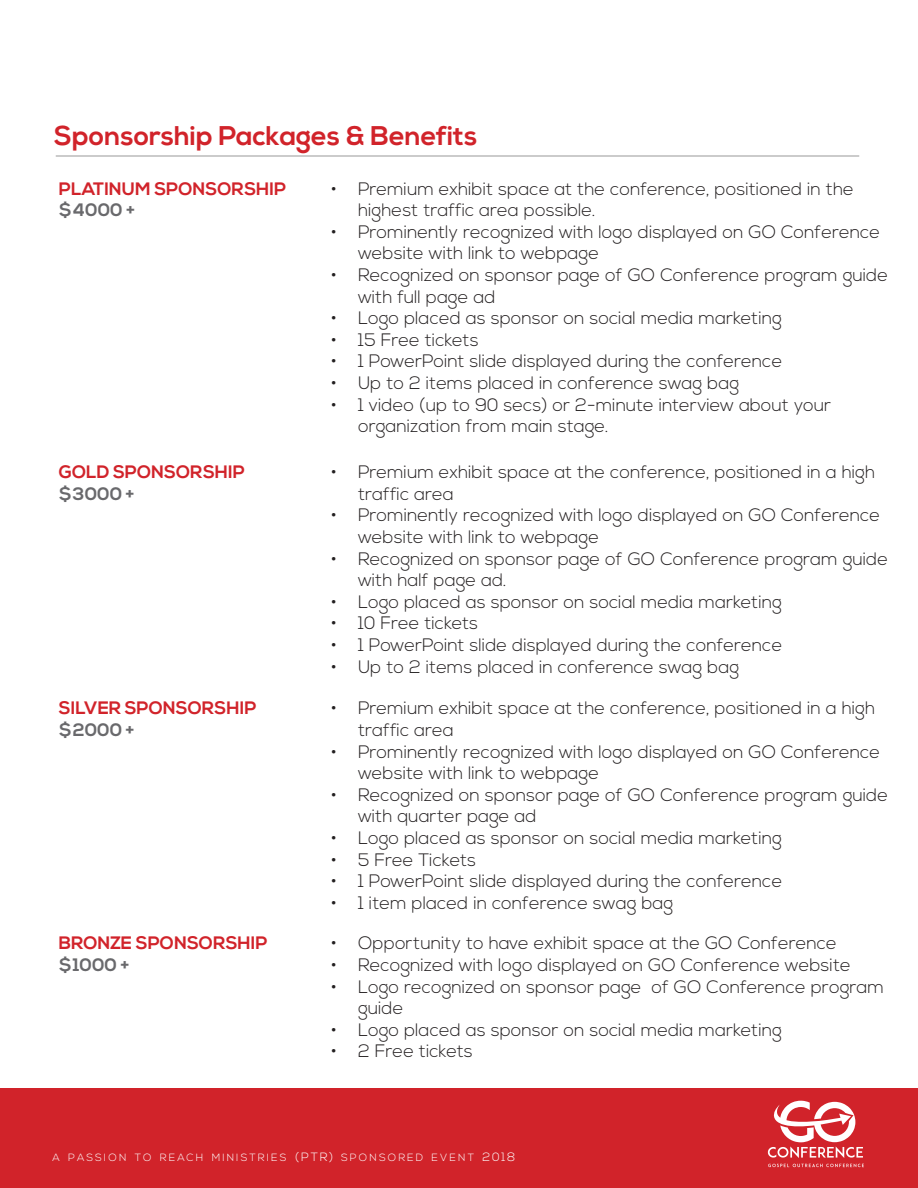
<style>
.page{position:relative;width:918px;height:1188px;background:#fff}
.page>*{position:absolute;margin:0;border:0;box-sizing:border-box;transform-origin:0 0}
.t1{font:700 27px "Nexa";color:#d1232a}
.t2{font:300 18px/21.6px "Nexa";color:#231f20}
.t3{font:700 18px "Nexa";color:#d1232a}
.t4{font:700 18px "Nexa";color:#69696c}
.t5{font:300 10.5px "Nexa";letter-spacing:.2em;color:#fff}
.s1{font-size:12px}
</style>
<div class="page">
<div style="left:0;top:1089px;width:918px;height:99px;background:#d1232a"></div>
<svg style="left:768px;top:1101px;width:95px;height:57px"></svg>
<svg style="left:768px;top:1164px;width:96px;height:3px"></svg>
<hr style="left:56px;top:155px;width:803px;height:2px;background:#000">
<p class="t1" style="left:54px;top:120px;width:425px">Sponsorship Packages &amp; Benefits</p>
<p class="t3" style="left:59px;top:178px;width:229px">PLATINUM SPONSORSHIP</p>
<p class="t4" style="left:59px;top:200px;width:77px">$4000 +</p>
<p class="t2" style="left:358px;top:178px;width:497px;text-indent:-27px">• Premium exhibit space at the conference, positioned in the highest traffic area possible.</p>
<p class="t2" style="left:358px;top:222px;width:524px;text-indent:-27px">• Prominently recognized with logo displayed on GO Conference website with link to webpage</p>
<p class="t2" style="left:358px;top:265px;width:532px;text-indent:-27px">• Recognized on sponsor page of GO Conference program guide with full page ad</p>
<p class="t2" style="left:331px;top:308px;width:452px">• Logo placed as sponsor on social media marketing</p>
<p class="t2" style="left:331px;top:330px;width:149px">• 15 Free tickets</p>
<p class="t2" style="left:331px;top:351px;width:453px">• 1 PowerPoint slide displayed during the conference</p>
<p class="t2" style="left:331px;top:373px;width:410px">• Up to 2 items placed in conference swag bag</p>
<p class="t2" style="left:358px;top:394px;width:475px;text-indent:-27px">• 1 video (up to 90 secs) or 2-minute interview about your organization from main stage.</p>
<p class="t2" style="left:358px;top:462px;width:519px;text-indent:-27px">• Premium exhibit space at the conference, positioned in a high traffic area</p>
<p class="t2" style="left:358px;top:505px;width:524px;text-indent:-27px">• Prominently recognized with logo displayed on GO Conference website with link to webpage</p>
<p class="t2" style="left:358px;top:548px;width:532px;text-indent:-27px">• Recognized on sponsor page of GO Conference program guide with half page ad.</p>
<p class="t2" style="left:331px;top:592px;width:452px">• Logo placed as sponsor on social media marketing</p>
<p class="t2" style="left:331px;top:613px;width:149px">• 10 Free tickets</p>
<p class="t2" style="left:331px;top:635px;width:453px">• 1 PowerPoint slide displayed during the conference</p>
<p class="t2" style="left:331px;top:656px;width:410px">• Up to 2 items placed in conference swag bag</p>
<p class="t2" style="left:358px;top:698px;width:519px;text-indent:-27px">• Premium exhibit space at the conference, positioned in a high traffic area</p>
<p class="t2" style="left:358px;top:741px;width:524px;text-indent:-27px">• Prominently recognized with logo displayed on GO Conference website with link to webpage</p>
<p class="t2" style="left:358px;top:785px;width:532px;text-indent:-27px">• Recognized on sponsor page of GO Conference program guide with quarter page ad</p>
<p class="t2" style="left:331px;top:828px;width:452px">• Logo placed as sponsor on social media marketing</p>
<p class="t2" style="left:331px;top:849px;width:146px">• 5 Free Tickets</p>
<p class="t2" style="left:331px;top:871px;width:453px">• 1 PowerPoint slide displayed during the conference</p>
<p class="t2" style="left:331px;top:893px;width:344px">• 1 item placed in conference swag bag</p>
<p class="t2" style="left:331px;top:933px;width:507px">• Opportunity to have exhibit space at the GO Conference</p>
<p class="t2" style="left:331px;top:955px;width:521px">• Recognized with logo displayed on GO Conference website</p>
<p class="t2" style="left:358px;top:976px;width:527px;text-indent:-27px">• Logo recognized on sponsor page of GO Conference program guide</p>
<p class="t2" style="left:331px;top:1020px;width:452px">• Logo placed as sponsor on social media marketing</p>
<p class="t2" style="left:331px;top:1041px;width:143px">• 2 Free tickets</p>
<p class="t3" style="left:59px;top:462px;width:187px">GOLD SPONSORSHIP</p>
<p class="t4" style="left:59px;top:483px;width:77px">$3000 +</p>
<p class="t3" style="left:59px;top:698px;width:199px">SILVER SPONSORSHIP</p>
<p class="t4" style="left:59px;top:719px;width:77px">$2000 +</p>
<p class="t3" style="left:59px;top:933px;width:210px">BRONZE SPONSORSHIP</p>
<p class="t4" style="left:59px;top:954px;width:72px">$1000 +</p>
<p class="t5" style="left:52px;top:1151px;width:259px">A PASSION TO REACH MINISTRIES <span class="s1">(PTR</span></p>
<p class="t5" style="left:329px;top:1151px;width:188px"><span class="s1">)</span> SPONSORED EVENT <span class="s1">2018</span></p>
</div>
